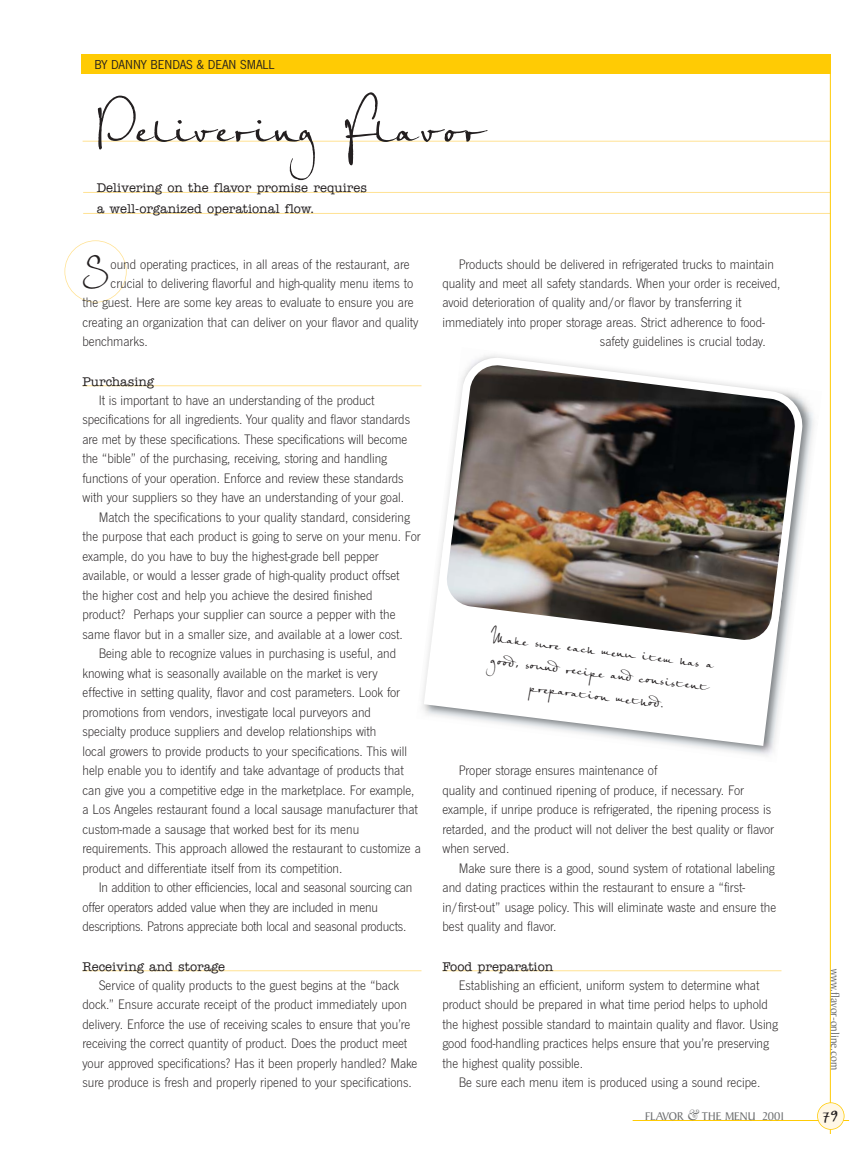
<style>
.page{position:relative;width:864px;height:1161px;background:#fff}
.page>*{position:absolute;margin:0;border:0;box-sizing:border-box;transform-origin:0 0}
.t1{font:72px "Petras Script EF";color:#231f20}
.t2{font:44.4px "Petras Script EF";color:#231f20}
.t3{font:36px "Petras Script EF";color:#231f20}
.t4{font:24px/22.5px "Petras Script EF";color:#231f20;text-align:center}
.t5{font:14.25px/19.5px "News Got T Ligh";color:#231f20}
.t6{font:13.5px "News Got T";color:#231f20}
.t7{font:500 12.75px/21px "American Typewriter";color:#231f20}
.t8{font:12px "Baker Signet";color:#6c6e70}
.s1{font-family:"Caslon Five Forty";font-style:italic;font-size:15px}
</style>
<div class="page">
<div style="left:64px;top:240px;width:63px;height:63px;border:2px solid #ffe292;border-radius:50%"></div>
<hr style="left:83px;top:192px;width:747px;height:1px;background:#ffe292">
<hr style="left:83px;top:213px;width:747px;height:1px;background:#ffe292">
<hr style="left:83px;top:141px;width:747px;height:1px;background:#ffe292">
<hr style="left:633px;top:1120px;width:216px;height:1px;background:#ffcb04">
<hr style="left:830px;top:54px;width:1px;height:1080px;background:#ffcb04">
<div style="left:818px;top:1103px;width:26px;height:26px;background:#fff7e5;border-radius:50%"></div>
<div style="left:817px;top:1102px;width:28px;height:28px;border:2px solid #ffcb04;border-radius:50%"></div>
<hr style="left:82px;top:385px;width:340px;height:1px;background:#ffe292">
<hr style="left:82px;top:970px;width:340px;height:1px;background:#ffe292">
<hr style="left:442px;top:970px;width:340px;height:1px;background:#ffe292">
<div style="left:81px;top:54px;width:749px;height:20px;background:#ffcb04"></div>
<img style="left:416px;top:355px;width:398px;height:401px">
<svg style="left:424px;top:542px;width:359px;height:204px"></svg>
<img style="left:437px;top:356px;width:367px;height:293px">
<p class="t6" style="left:94px;top:60px;width:182px">BY DANNY BENDAS &amp; DEAN SMALL</p>
<h1 class="t1" style="left:96px;top:74px;width:390px">Delivering Flavor</h1>
<p class="t7" style="left:97px;top:178px;width:272px">Delivering on the flavor promise requires a well-organized operational flow.</p>
<h2 class="t2" style="left:82px;top:243px;width:30px">S</h2>
<p class="t5" style="left:111px;top:255px;width:300px">ound operating practices, in all areas of the restaurant, are</p>
<p class="t5" style="left:111px;top:275px;width:304px">crucial to delivering flavorful and high-quality menu items to</p>
<p class="t5" style="left:82px;top:294px;width:333px">the guest. Here are some key areas to evaluate to ensure you are</p>
<p class="t5" style="left:82px;top:314px;width:337px">creating an organization that can deliver on your flavor and quality</p>
<p class="t5" style="left:82px;top:333px;width:67px">benchmarks.</p>
<p class="t7" style="left:82px;top:372px;width:73px">Purchasing</p>
<p class="t5" style="left:99px;top:392px;width:277px">It is important to have an understanding of the product</p>
<p class="t5" style="left:83px;top:411px;width:329px">specifications for all ingredients. Your quality and flavor standards</p>
<p class="t5" style="left:83px;top:431px;width:326px">are met by these specifications. These specifications will become</p>
<p class="t5" style="left:83px;top:450px;width:306px">the “bible” of the purchasing, receiving, storing and handling</p>
<p class="t5" style="left:83px;top:470px;width:323px">functions of your operation. Enforce and review these standards</p>
<p class="t5" style="left:83px;top:489px;width:323px">with your suppliers so they have an understanding of your goal.</p>
<p class="t5" style="left:99px;top:509px;width:313px">Match the specifications to your quality standard, considering</p>
<p class="t5" style="left:83px;top:528px;width:340px">the purpose that each product is going to serve on your menu. For</p>
<p class="t5" style="left:83px;top:548px;width:298px">example, do you have to buy the highest-grade bell pepper</p>
<p class="t5" style="left:83px;top:567px;width:319px">available, or would a lesser grade of high-quality product offset</p>
<p class="t5" style="left:83px;top:587px;width:292px">the higher cost and help you achieve the desired finished</p>
<p class="t5" style="left:83px;top:606px;width:315px">product? Perhaps your supplier can source a pepper with the</p>
<p class="t5" style="left:83px;top:626px;width:322px">same flavor but in a smaller size, and available at a lower cost.</p>
<p class="t5" style="left:99px;top:645px;width:299px">Being able to recognize values in purchasing is useful, and</p>
<p class="t5" style="left:83px;top:665px;width:297px">knowing what is seasonally available on the market is very</p>
<p class="t5" style="left:83px;top:684px;width:319px">effective in setting quality, flavor and cost parameters. Look for</p>
<p class="t5" style="left:83px;top:704px;width:290px">promotions from vendors, investigate local purveyors and</p>
<p class="t5" style="left:83px;top:723px;width:295px">specialty produce suppliers and develop relationships with</p>
<p class="t5" style="left:83px;top:743px;width:326px">local growers to provide products to your specifications. This will</p>
<p class="t5" style="left:83px;top:762px;width:323px">help enable you to identify and take advantage of products that</p>
<p class="t5" style="left:83px;top:782px;width:334px">can give you a competitive edge in the marketplace. For example,</p>
<p class="t5" style="left:83px;top:801px;width:337px">a Los Angeles restaurant found a local sausage manufacturer that</p>
<p class="t5" style="left:83px;top:821px;width:278px">custom-made a sausage that worked best for its menu</p>
<p class="t5" style="left:83px;top:840px;width:340px">requirements. This approach allowed the restaurant to customize a</p>
<p class="t5" style="left:83px;top:860px;width:261px">product and differentiate itself from its competition.</p>
<p class="t5" style="left:99px;top:879px;width:315px">In addition to other efficiencies, local and seasonal sourcing can</p>
<p class="t5" style="left:83px;top:899px;width:297px">offer operators added value when they are included in menu</p>
<p class="t5" style="left:83px;top:918px;width:325px">descriptions. Patrons appreciate both local and seasonal products.</p>
<p class="t7" style="left:82px;top:957px;width:144px">Receiving and storage</p>
<p class="t5" style="left:83px;top:977px;width:337px;text-indent:16px">Service of quality products to the guest begins at the “back dock.” Ensure accurate receipt of the product immediately upon delivery. Enforce the use of receiving scales to ensure that you’re receiving the correct quantity of product. Does the product meet your approved specifications? Has it been properly handled? Make sure produce is fresh and properly ripened to your specifications.</p>
<p class="t5" style="left:459px;top:255px;width:317px">Products should be delivered in refrigerated trucks to maintain</p>
<p class="t5" style="left:443px;top:275px;width:340px">quality and meet all safety standards. When your order is received,</p>
<p class="t5" style="left:443px;top:294px;width:301px">avoid deterioration of quality and/or flavor by transferring it</p>
<p class="t5" style="left:443px;top:314px;width:324px">immediately into proper storage areas. Strict adherence to food-</p>
<p class="t5" style="left:600px;top:333px;width:167px">safety guidelines is crucial today.</p>
<h3 class="t4" style="left:492px;top:621px;width:227px;rotate:7deg">Make sure each menu item has a good, sound recipe and consistent preparation method.</h3>
<p class="t5" style="left:443px;top:762px;width:333px;text-indent:16px">Proper storage ensures maintenance of<br>quality and continued ripening of produce, if necessary. For example, if unripe produce is refrigerated, the ripening process is retarded, and the product will not deliver the best quality or flavor when served.</p>
<p class="t5" style="left:443px;top:860px;width:335px;text-indent:16px">Make sure there is a good, sound system of rotational labeling and dating practices within the restaurant to ensure a “first&shy;in/first-out” usage policy. This will eliminate waste and ensure the best quality and flavor.</p>
<p class="t7" style="left:442px;top:957px;width:112px">Food preparation</p>
<p class="t5" style="left:443px;top:977px;width:337px;text-indent:16px">Establishing an efficient, uniform system to determine what product should be prepared in what time period helps to uphold the highest possible standard to maintain quality and flavor. Using good food-handling practices helps ensure that you’re preserving the highest quality possible.</p>
<p class="t5" style="left:459px;top:1074px;width:303px">Be sure each menu item is produced using a sound recipe.</p>
<p class="t8" style="left:840px;top:969px;width:103px;rotate:90deg">www.flavor-online.com</p>
<p class="t8" style="left:645px;top:1111px;width:140px">FLAVOR <span class="s1">&amp;</span> THE MENU 2001</p>
<h3 class="t3" style="left:823px;top:1086px;width:17px">79</h3>
</div>
